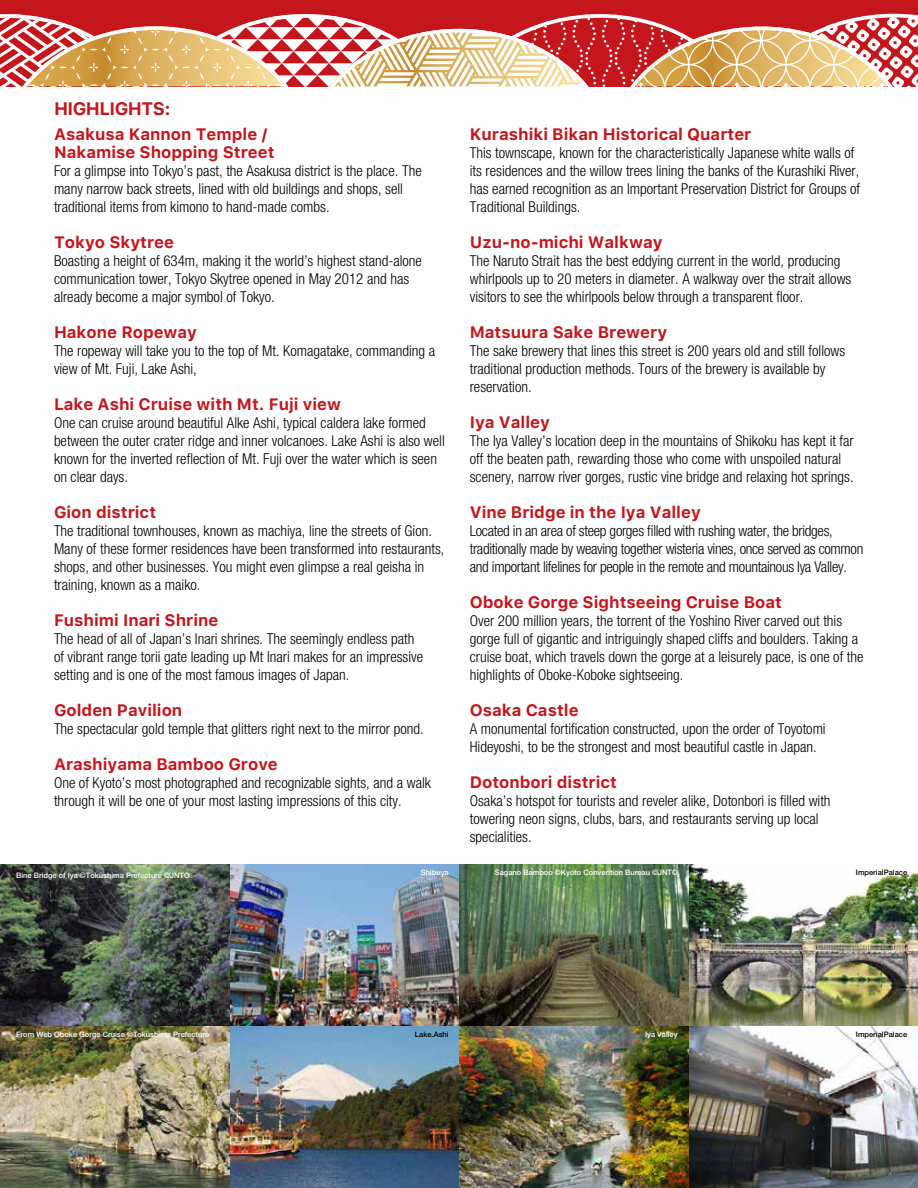
<style>
.page{position:relative;width:918px;height:1188px;background:#fff}
.page>*{position:absolute;margin:0;border:0;box-sizing:border-box;transform-origin:0 0}
.t1{font:700 18px "Galvji";letter-spacing:-.03em;color:#c4161c}
.t2{font:700 16.5px/18px "Galvji";color:#c4161c}
.t3{font:300 condensed 15px/18px "Helvetica Neue";color:#000}
.t4{font:300 condensed 15px/18px "Helvetica Neue";letter-spacing:-.02em;color:#000}
.t5{font:500 7.5px "Helvetica Neue";color:#fff}
.t6{font:500 7.5px "Helvetica Neue";color:#000}
</style>
<div class="page">
<div style="left:0;top:0;width:918px;height:86px;background:#c4161c"></div>
<svg style="left:0;top:14px;width:918px;height:73px"></svg>
<img style="left:0;top:864px;width:918px;height:324px">
<p class="t1" style="left:54px;top:97px;width:118px">HIGHLIGHTS:</p>
<p class="t2" style="left:54px;top:126px;width:222px">Asakusa Kannon Temple /<br>Nakamise Shopping Street</p>
<p class="t3" style="left:54px;top:162px;width:369px">For a glimpse into Tokyo’s past, the Asakusa district is the place. The many narrow back streets, lined with old buildings and shops, sell traditional items from kimono to hand-made combs.</p>
<p class="t2" style="left:54px;top:234px;width:122px">Tokyo Skytree</p>
<p class="t3" style="left:54px;top:252px;width:369px">Boasting a height of 634m, making it the world’s highest stand-alone communication tower, Tokyo Skytree opened in May 2012 and has already become a major symbol of Tokyo.</p>
<p class="t2" style="left:54px;top:324px;width:145px">Hakone Ropeway</p>
<p class="t3" style="left:54px;top:342px;width:383px">The ropeway will take you to the top of Mt. Komagatake, commanding a view of Mt. Fuji, Lake Ashi,</p>
<p class="t2" style="left:54px;top:396px;width:289px">Lake Ashi Cruise with Mt. Fuji view</p>
<p class="t3" style="left:54px;top:414px;width:392px">One can cruise around beautiful Alke Ashi, typical caldera lake formed between the outer crater ridge and inner volcanoes. Lake Ashi is also well known for the inverted reflection of Mt. Fuji over the water which is seen on clear days.</p>
<p class="t2" style="left:54px;top:504px;width:104px">Gion district</p>
<p class="t3" style="left:54px;top:522px;width:392px">The traditional townhouses, known as machiya, line the streets of Gion.<br>Many of these former residences have been transformed into restaurants, shops, and other businesses. You might even glimpse a real geisha in training, known as a maiko.</p>
<p class="t2" style="left:54px;top:612px;width:166px">Fushimi Inari Shrine</p>
<p class="t3" style="left:54px;top:630px;width:371px">The head of all of Japan’s Inari shrines. The seemingly endless path of vibrant range torii gate leading up Mt Inari makes for an impressive setting and is one of the most famous images of Japan.</p>
<p class="t2" style="left:54px;top:702px;width:130px">Golden Pavilion</p>
<p class="t3" style="left:54px;top:720px;width:371px">The spectacular gold temple that glitters right next to the mirror pond.</p>
<p class="t2" style="left:54px;top:756px;width:225px">Arashiyama Bamboo Grove</p>
<p class="t3" style="left:54px;top:774px;width:378px">One of Kyoto’s most photographed and recognizable sights, and a walk through it will be one of your most lasting impressions of this city.</p>
<p class="t2" style="left:470px;top:126px;width:283px">Kurashiki Bikan Historical Quarter</p>
<p class="t3" style="left:470px;top:144px;width:392px">This townscape, known for the characteristically Japanese white walls of its residences and the willow trees lining the banks of the Kurashiki River, has earned recognition as an Important Preservation District for Groups of Traditional Buildings.</p>
<p class="t2" style="left:470px;top:234px;width:194px">Uzu-no-michi Walkway</p>
<p class="t3" style="left:470px;top:252px;width:383px">The Naruto Strait has the best eddying current in the world, producing whirlpools up to 20 meters in diameter. A walkway over the strait allows visitors to see the whirlpools below through a transparent floor.</p>
<p class="t2" style="left:470px;top:324px;width:199px">Matsuura Sake Brewery</p>
<p class="t3" style="left:470px;top:342px;width:377px">The sake brewery that lines this street is 200 years old and still follows traditional production methods. Tours of the brewery is available by reservation.</p>
<p class="t2" style="left:470px;top:414px;width:82px">Iya Valley</p>
<p class="t3" style="left:470px;top:432px;width:386px">The Iya Valley’s location deep in the mountains of Shikoku has kept it far off the beaten path, rewarding those who come with unspoiled natural scenery, narrow river gorges, rustic vine bridge and relaxing hot springs.</p>
<p class="t2" style="left:470px;top:504px;width:233px">Vine Bridge in the Iya Valley</p>
<p class="t4" style="left:470px;top:522px;width:395px">Located in an area of steep gorges filled with rushing water, the bridges, traditionally made by weaving together wisteria vines, once served as common and important lifelines for people in the remote and mountainous Iya Valley.</p>
<p class="t2" style="left:470px;top:594px;width:314px">Oboke Gorge Sightseeing Cruise Boat</p>
<p class="t3" style="left:470px;top:612px;width:395px">Over 200 million years, the torrent of the Yoshino River carved out this gorge full of gigantic and intriguingly shaped cliffs and boulders. Taking a cruise boat, which travels down the gorge at a leisurely pace, is one of the highlights of Oboke-Koboke sightseeing.</p>
<p class="t2" style="left:470px;top:702px;width:110px">Osaka Castle</p>
<p class="t3" style="left:470px;top:720px;width:357px">A monumental fortification constructed, upon the order of Toyotomi<br>Hideyoshi, to be the strongest and most beautiful castle in Japan.</p>
<p class="t2" style="left:470px;top:774px;width:149px">Dotonbori district</p>
<p class="t3" style="left:470px;top:792px;width:362px">Osaka’s hotspot for tourists and reveler alike, Dotonbori is filled with towering neon signs, clubs, bars, and restaurants serving up local specialities.</p>
<p class="t5" style="left:16px;top:871px;width:175px">Bine Bridge of Iya ©Tokushima Prefecture ©JNTO</p>
<p class="t5" style="left:421px;top:868px;width:29px">Shibuya</p>
<p class="t5" style="left:495px;top:868px;width:184px">Sagano Bamboo ©Kyoto Convention Bureau ©JNTO</p>
<p class="t6" style="left:856px;top:868px;width:53px">ImperialPalace</p>
<p class="t5" style="left:16px;top:1030px;width:195px">From Web Oboke Gorge Cruise ©Tokushima Prefecture</p>
<p class="t6" style="left:415px;top:1030px;width:35px">Lake.Ashi</p>
<p class="t5" style="left:645px;top:1030px;width:34px">Iya Valley</p>
<p class="t6" style="left:856px;top:1030px;width:53px">ImperialPalace</p>
</div>
